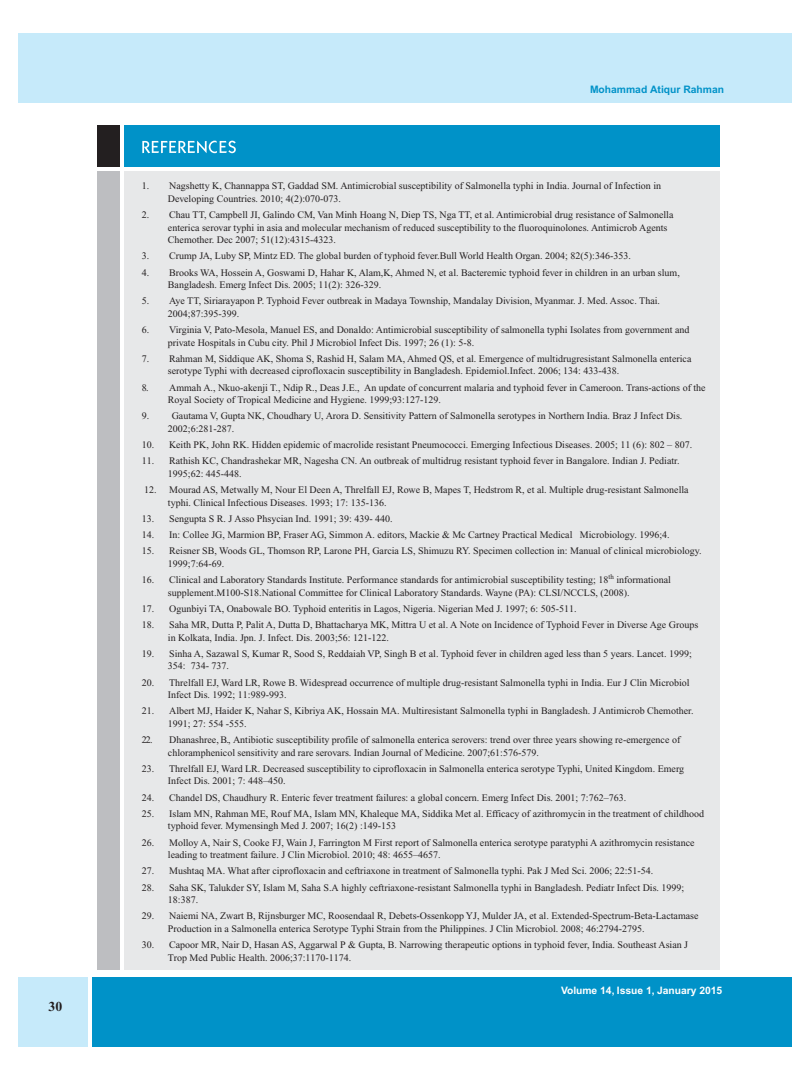
<style>
.page{position:relative;width:810px;height:1080px;background:#fff}
.page>*{position:absolute;margin:0;border:0;box-sizing:border-box;transform-origin:0 0}
.t1{font:700 13.75px "Times New Roman";color:#231f20}
.t2{font:700 10.25px "Helvetica";color:#fff}
.t3{font:700 10.25px "Helvetica";color:#0092c8}
.t4{font:10px/12.5px "Times New Roman";color:#231f20}
</style>
<div class="page">
<div style="left:97px;top:125px;width:22px;height:42px;background:#231f20"></div>
<div style="left:125px;top:172px;width:595px;height:798px;background:#e7e8e9"></div>
<div style="left:97px;top:172px;width:22px;height:798px;background:#bdbec1"></div>
<div style="left:125px;top:125px;width:595px;height:42px;background:#0092c8"></div>
<svg style="left:142px;top:141px;width:94px;height:12px"></svg>
<div style="left:18px;top:33px;width:774px;height:70px;background:#c6eafa"></div>
<div style="left:93px;top:977px;width:699px;height:69px;background:#0092c8"></div>
<div style="left:18px;top:977px;width:69px;height:69px;background:#c6eafa"></div>
<h1 class="t1" style="left:49px;top:998px;width:15px">30</h1>
<p class="t3" style="left:590px;top:84px;width:136px">Mohammad Atiqur Rahman</p>
<p class="t4" style="left:168px;top:180px;width:495px;text-indent:-26px">1. Nagshetty K, Channappa ST, Gaddad SM. Antimicrobial susceptibility of Salmonella typhi in India. Journal of Infection in<br>Developing Countries. 2010; 4(2):070-073.</p>
<p class="t4" style="left:168px;top:209px;width:507px;text-indent:-26px">2. Chau TT, Campbell JI, Galindo CM, Van Minh Hoang N, Diep TS, Nga TT, et al. Antimicrobial drug resistance of Salmonella enterica serovar typhi in asia and molecular mechanism of reduced susceptibility to the fluoroquinolones. Antimicrob Agents<br>Chemother. Dec 2007; 51(12):4315-4323.</p>
<p class="t4" style="left:142px;top:250px;width:491px">3. Crump JA, Luby SP, Mintz ED. The global burden of typhoid fever.Bull World Health Organ. 2004; 82(5):346-353.</p>
<p class="t4" style="left:168px;top:266px;width:513px;text-indent:-26px">4. Brooks WA, Hossein A, Goswami D, Hahar K, Alam,K, Ahmed N, et al. Bacteremic typhoid fever in children in an urban slum,<br>Bangladesh. Emerg Infect Dis. 2005; 11(2): 326-329.</p>
<p class="t4" style="left:168px;top:295px;width:494px;text-indent:-26px">5. Aye TT, Siriarayapon P. Typhoid Fever outbreak in Madaya Township, Mandalay Division, Myanmar. J. Med. Assoc. Thai.<br>2004;87:395-399.</p>
<p class="t4" style="left:168px;top:324px;width:523px;text-indent:-26px">6. Virginia V, Pato-Mesola, Manuel ES, and Donaldo: Antimicrobial susceptibility of salmonella typhi Isolates from government and private Hospitals in Cubu city. Phil J Microbiol Infect Dis. 1997; 26 (1): 5-8.</p>
<p class="t4" style="left:168px;top:352px;width:525px;text-indent:-26px">7. Rahman M, Siddique AK, Shoma S, Rashid H, Salam MA, Ahmed QS, et al. Emergence of multidrugresistant Salmonella enterica serotype Typhi with decreased ciprofloxacin susceptibility in Bangladesh. Epidemiol.Infect. 2006; 134: 433-438.</p>
<p class="t4" style="left:168px;top:381px;width:539px;text-indent:-26px">8. Ammah A., Nkuo-akenji T., Ndip R., Deas J.E., An update of concurrent malaria and typhoid fever in Cameroon. Trans-actions of the<br>Royal Society of Tropical Medicine and Hygiene. 1999;93:127-129.</p>
<p class="t4" style="left:168px;top:410px;width:516px;text-indent:-26px">9. Gautama V, Gupta NK, Choudhary U, Arora D. Sensitivity Pattern of Salmonella serotypes in Northern India. Braz J Infect Dis.<br>2002;6:281-287.</p>
<p class="t4" style="left:142px;top:439px;width:552px">10. Keith PK, John RK. Hidden epidemic of macrolide resistant Pneumococci. Emerging Infectious Diseases. 2005; 11 (6): 802 – 807.</p>
<p class="t4" style="left:168px;top:455px;width:513px;text-indent:-26px">11. Rathish KC, Chandrashekar MR, Nagesha CN. An outbreak of multidrug resistant typhoid fever in Bangalore. Indian J. Pediatr.<br>1995;62: 445-448.</p>
<p class="t4" style="left:168px;top:484px;width:522px;text-indent:-24px">12. Mourad AS, Metwally M, Nour El Deen A, Threlfall EJ, Rowe B, Mapes T, Hedstrom R, et al. Multiple drug-resistant Salmonella typhi. Clinical Infectious Diseases. 1993; 17: 135-136.</p>
<p class="t4" style="left:142px;top:512px;width:253px">13. Sengupta S R. J Asso Phsycian Ind. 1991; 39: 439- 440.</p>
<p class="t4" style="left:142px;top:529px;width:529px">14. In: Collee JG, Marmion BP, Fraser AG, Simmon A. editors, Mackie &amp; Mc Cartney Practical Medical Microbiology. 1996;4.</p>
<p class="t4" style="left:168px;top:545px;width:535px;text-indent:-26px">15. Reisner SB, Woods GL, Thomson RP, Larone PH, Garcia LS, Shimuzu RY. Specimen collection in: Manual of clinical microbiology.<br>1999;7:64-69.</p>
<p class="t4" style="left:168px;top:574px;width:505px;text-indent:-26px">16. Clinical and Laboratory Standards Institute. Performance standards for antimicrobial susceptibility testing; 18<sup>th</sup> informational supplement.M100-S18.National Committee for Clinical Laboratory Standards. Wayne (PA): CLSI/NCCLS, (2008).</p>
<p class="t4" style="left:142px;top:602px;width:437px">17. Ogunbiyi TA, Onabowale BO. Typhoid enteritis in Lagos, Nigeria. Nigerian Med J. 1997; 6: 505-511.</p>
<p class="t4" style="left:168px;top:619px;width:532px;text-indent:-26px">18. Saha MR, Dutta P, Palit A, Dutta D, Bhattacharya MK, Mittra U et al. A Note on Incidence of Typhoid Fever in Diverse Age Groups in Kolkata, India. Jpn. J. Infect. Dis. 2003;56: 121-122.</p>
<p class="t4" style="left:168px;top:647px;width:525px;text-indent:-26px">19. Sinha A, Sazawal S, Kumar R, Sood S, Reddaiah VP, Singh B et al. Typhoid fever in children aged less than 5 years. Lancet. 1999;<br>354: 734- 737.</p>
<p class="t4" style="left:168px;top:676px;width:523px;text-indent:-26px">20. Threlfall EJ, Ward LR, Rowe B. Widespread occurrence of multiple drug-resistant Salmonella typhi in India. Eur J Clin Microbiol<br>Infect Dis. 1992; 11:989-993.</p>
<p class="t4" style="left:168px;top:705px;width:527px;text-indent:-26px">21. Albert MJ, Haider K, Nahar S, Kibriya AK, Hossain MA. Multiresistant Salmonella typhi in Bangladesh. J Antimicrob Chemother.<br>1991; 27: 554 -555.</p>
<p class="t4" style="left:168px;top:734px;width:514px;text-indent:-26px">22. Dhanashree, B., Antibiotic susceptibility profile of salmonella enterica serovers: trend over three years showing re-emergence of chloramphenicol sensitivity and rare serovars. Indian Journal of Medicine. 2007;61:576-579.</p>
<p class="t4" style="left:168px;top:762px;width:518px;text-indent:-26px">23. Threlfall EJ, Ward LR. Decreased susceptibility to ciprofloxacin in Salmonella enterica serotype Typhi, United Kingdom. Emerg<br>Infect Dis. 2001; 7: 448–450.</p>
<p class="t4" style="left:142px;top:791px;width:486px">24. Chandel DS, Chaudhury R. Enteric fever treatment failures: a global concern. Emerg Infect Dis. 2001; 7:762–763.</p>
<p class="t4" style="left:168px;top:807px;width:538px;text-indent:-26px">25. Islam MN, Rahman ME, Rouf MA, Islam MN, Khaleque MA, Siddika Met al. Efficacy of azithromycin in the treatment of childhood typhoid fever. Mymensingh Med J. 2007; 16(2) :149-153</p>
<p class="t4" style="left:168px;top:836px;width:528px;text-indent:-26px">26. Molloy A, Nair S, Cooke FJ, Wain J, Farrington M First report of Salmonella enterica serotype paratyphi A azithromycin resistance leading to treatment failure. J Clin Microbiol. 2010; 48: 4655–4657.</p>
<p class="t4" style="left:142px;top:865px;width:513px">27. Mushtaq MA. What after ciprofloxacin and ceftriaxone in treatment of Salmonella typhi. Pak J Med Sci. 2006; 22:51-54.</p>
<p class="t4" style="left:168px;top:881px;width:518px;text-indent:-26px">28. Saha SK, Talukder SY, Islam M, Saha S.A highly ceftriaxone-resistant Salmonella typhi in Bangladesh. Pediatr Infect Dis. 1999;<br>18:387.</p>
<p class="t4" style="left:168px;top:910px;width:532px;text-indent:-26px">29. Naiemi NA, Zwart B, Rijnsburger MC, Roosendaal R, Debets-Ossenkopp YJ, Mulder JA, et al. Extended-Spectrum-Beta-Lactamase<br>Production in a Salmonella enterica Serotype Typhi Strain from the Philippines. J Clin Microbiol. 2008; 46:2794-2795.</p>
<p class="t4" style="left:168px;top:939px;width:522px;text-indent:-26px">30. Capoor MR, Nair D, Hasan AS, Aggarwal P &amp; Gupta, B. Narrowing therapeutic options in typhoid fever, India. Southeast Asian J<br>Trop Med Public Health. 2006;37:1170-1174.</p>
<p class="t2" style="left:561px;top:985px;width:163px">Volume 14, Issue 1, January 2015</p>
</div>
